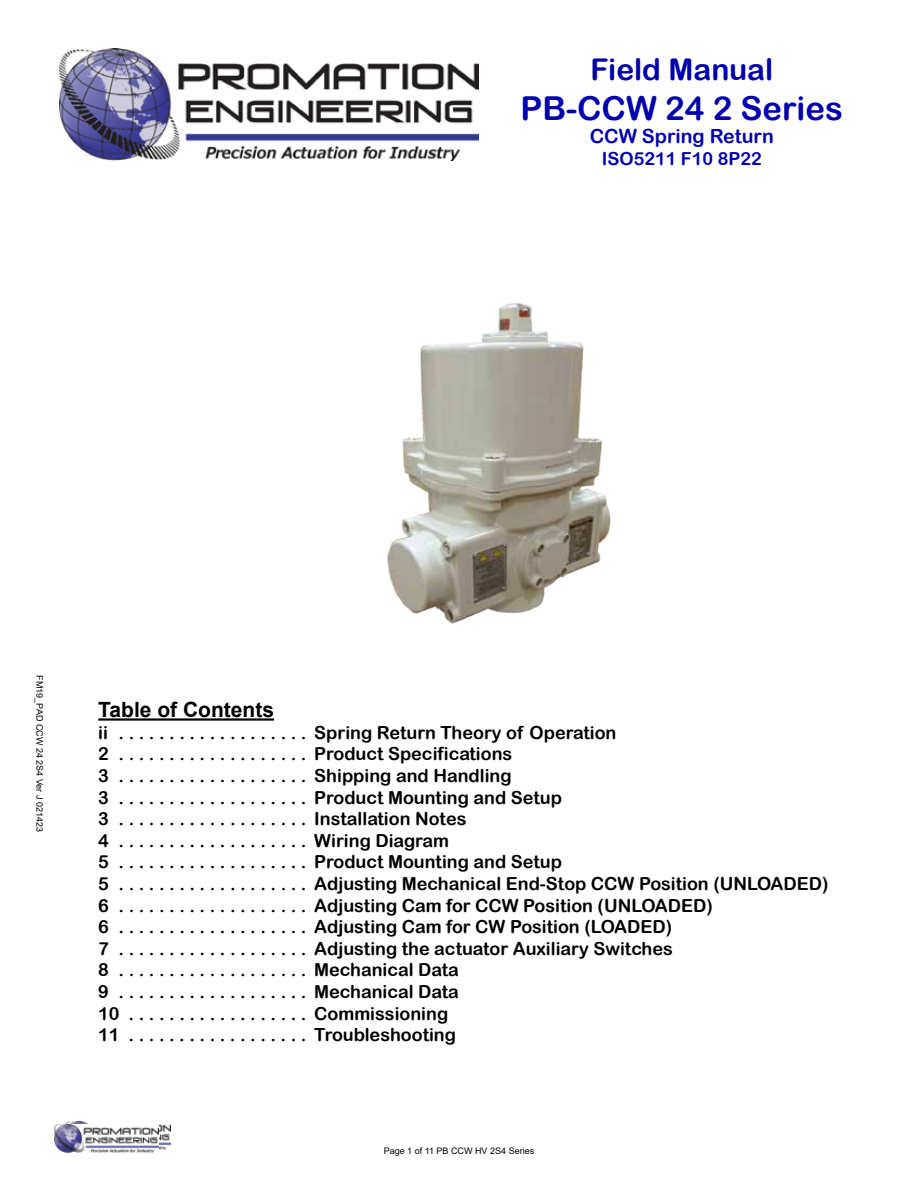
<style>
.page{position:relative;width:918px;height:1188px;background:#fff}
.page>*{position:absolute;margin:0;border:0;box-sizing:border-box;transform-origin:0 0}
.t1{font:33px "Arial Rounded MT Bold";color:#0000af}
.t2{font:30px "Arial Rounded MT Bold";color:#0000af}
.t3{font:700 21px "Arial";color:#000}
.t4{font:19.5px "Arial Rounded MT Bold";color:#0000af}
.t5{font:18px/21.6px "Arial Rounded MT Bold";color:#000}
.t6{font:18px "Arial Rounded MT Bold";color:#0000af}
.t7{font:9px "Arial";color:#000}
</style>
<div class="page">
<img style="left:66px;top:1121px;width:104px;height:28px">
<img style="left:54px;top:1124px;width:105px;height:28px">
<img style="left:60px;top:49px;width:418px;height:112px">
<img style="left:387px;top:303px;width:224px;height:321px">
<hr style="left:98px;top:718px;width:176px;height:3px;background:#000">
<h2 class="t2" style="left:590px;top:52px;width:184px">Field Manual</h2>
<h1 class="t1" style="left:520px;top:89px;width:324px">PB-CCW 24 2 Series</h1>
<p class="t4" style="left:590px;top:125px;width:186px">CCW Spring Return</p>
<p class="t6" style="left:602px;top:148px;width:162px">ISO5211 F10 8P22</p>
<p class="t7" style="left:46px;top:675px;width:158px;rotate:90deg">FM19_PAD CCW 24 2S4 Ver J 021423</p>
<p class="t3" style="left:98px;top:695px;width:177px">Table of Contents</p>
<p class="t5" style="left:98px;top:721px;width:732px">ii . . . . . . . . . . . . . . . . . . . Spring Return Theory of Operation<br>2 . . . . . . . . . . . . . . . . . . . Product Specifications<br>3 . . . . . . . . . . . . . . . . . . . Shipping and Handling<br>3 . . . . . . . . . . . . . . . . . . . Product Mounting and Setup<br>3 . . . . . . . . . . . . . . . . . . . Installation Notes<br>4 . . . . . . . . . . . . . . . . . . . Wiring Diagram<br>5 . . . . . . . . . . . . . . . . . . . Product Mounting and Setup<br>5 . . . . . . . . . . . . . . . . . . . Adjusting Mechanical End-Stop CCW Position (UNLOADED)<br>6 . . . . . . . . . . . . . . . . . . . Adjusting Cam for CCW Position (UNLOADED)<br>6 . . . . . . . . . . . . . . . . . . . Adjusting Cam for CW Position (LOADED)<br>7 . . . . . . . . . . . . . . . . . . . Adjusting the actuator Auxiliary Switches<br>8 . . . . . . . . . . . . . . . . . . . Mechanical Data<br>9 . . . . . . . . . . . . . . . . . . . Mechanical Data<br>10 . . . . . . . . . . . . . . . . . . Commissioning<br>11 . . . . . . . . . . . . . . . . . . Troubleshooting</p>
<p class="t7" style="left:384px;top:1144px;width:152px">Page 1 of 11 PB CCW HV 2S4 Series</p>
</div>
